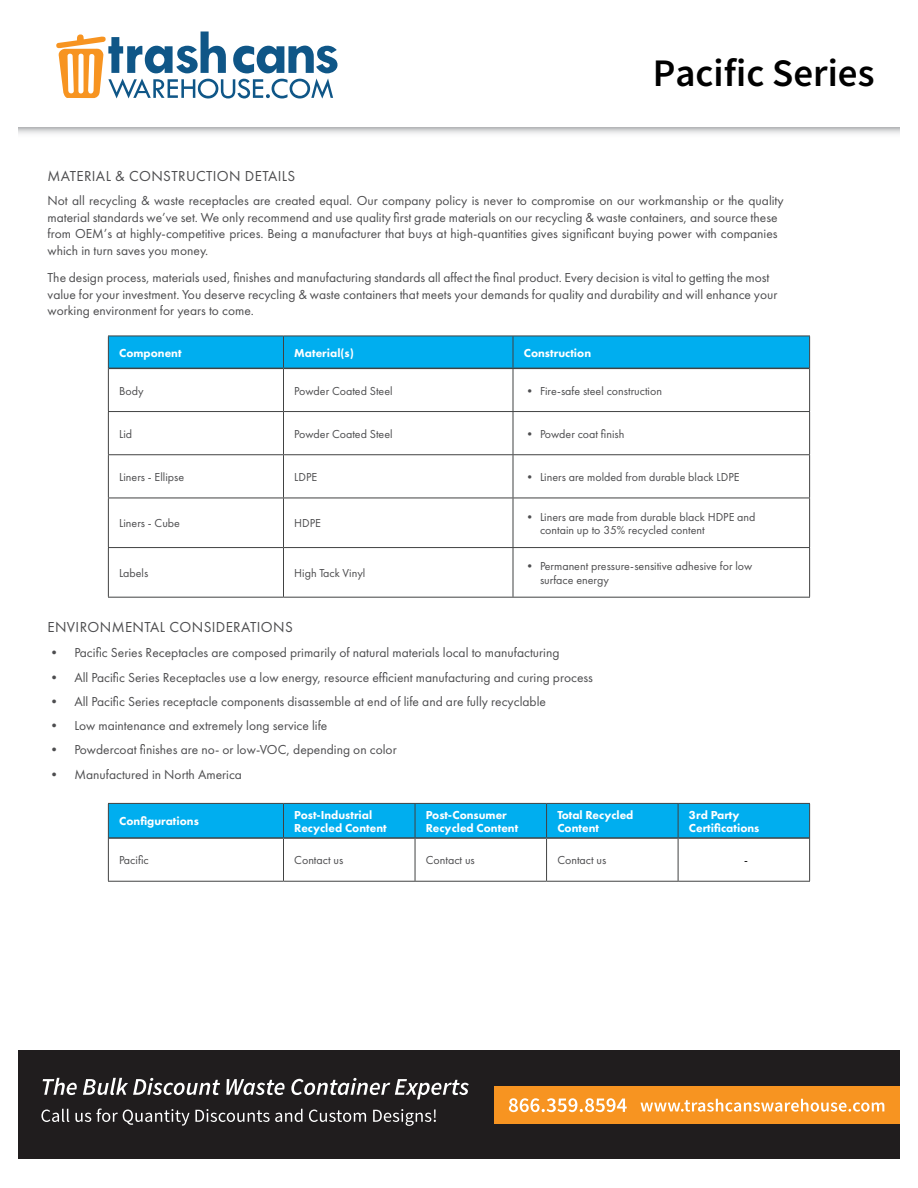
<style>
.page{position:relative;width:918px;height:1188px;background:#fff}
.page>*{position:absolute;margin:0;border:0;box-sizing:border-box;transform-origin:0 0}
.t1{font:600 39px "Source Sans Pro";color:#000}
.t2{font:15px "Futura PT";letter-spacing:.025em;color:#4d4d4f}
.t3{font:13.5px/16.5px "Futura PT";color:#4d4d4f}
.t4{font:12px/13.5px "Futura PT";color:#4d4d4f}
.t5{font:800 12px/13.5px "Futura PT";color:#fff}
.t6{font:12px "Futura PT";color:#000}
</style>
<div class="page">
<div style="left:109px;top:337px;width:700px;height:31px;background:#00aeef"></div>
<hr style="left:108px;top:368px;width:1px;height:43px;background:#414242">
<hr style="left:283px;top:369px;width:1px;height:42px;background:#414242">
<hr style="left:513px;top:369px;width:1px;height:42px;background:#414242">
<hr style="left:809px;top:368px;width:1px;height:43px;background:#414242">
<hr style="left:108px;top:411px;width:176px;height:1px;background:#414242">
<hr style="left:108px;top:412px;width:1px;height:42px;background:#414242">
<hr style="left:284px;top:411px;width:229px;height:1px;background:#414242">
<hr style="left:283px;top:412px;width:1px;height:42px;background:#414242">
<hr style="left:513px;top:411px;width:297px;height:1px;background:#414242">
<hr style="left:513px;top:412px;width:1px;height:42px;background:#414242">
<hr style="left:809px;top:412px;width:1px;height:42px;background:#414242">
<hr style="left:108px;top:454px;width:176px;height:1px;background:#414242">
<hr style="left:108px;top:455px;width:1px;height:43px;background:#414242">
<hr style="left:284px;top:454px;width:229px;height:1px;background:#414242">
<hr style="left:283px;top:455px;width:1px;height:43px;background:#414242">
<hr style="left:513px;top:454px;width:297px;height:1px;background:#414242">
<hr style="left:513px;top:455px;width:1px;height:43px;background:#414242">
<hr style="left:809px;top:455px;width:1px;height:43px;background:#414242">
<hr style="left:108px;top:498px;width:176px;height:1px;background:#414242">
<hr style="left:108px;top:498px;width:1px;height:49px;background:#414242">
<hr style="left:284px;top:498px;width:229px;height:1px;background:#414242">
<hr style="left:283px;top:498px;width:1px;height:49px;background:#414242">
<hr style="left:513px;top:498px;width:297px;height:1px;background:#414242">
<hr style="left:513px;top:498px;width:1px;height:49px;background:#414242">
<hr style="left:809px;top:498px;width:1px;height:49px;background:#414242">
<hr style="left:108px;top:547px;width:176px;height:1px;background:#414242">
<hr style="left:108px;top:548px;width:1px;height:49px;background:#414242">
<hr style="left:284px;top:547px;width:229px;height:1px;background:#414242">
<hr style="left:283px;top:548px;width:1px;height:49px;background:#414242">
<hr style="left:513px;top:547px;width:297px;height:1px;background:#414242">
<hr style="left:513px;top:548px;width:1px;height:49px;background:#414242">
<hr style="left:809px;top:548px;width:1px;height:49px;background:#414242">
<hr style="left:108px;top:597px;width:176px;height:1px;background:#414242">
<hr style="left:284px;top:597px;width:229px;height:1px;background:#414242">
<hr style="left:513px;top:597px;width:297px;height:1px;background:#414242">
<hr style="left:108px;top:336px;width:176px;height:1px;background:#414242">
<hr style="left:108px;top:336px;width:1px;height:32px;background:#414242">
<hr style="left:284px;top:336px;width:229px;height:1px;background:#414242">
<hr style="left:283px;top:336px;width:1px;height:32px;background:#414242">
<hr style="left:513px;top:336px;width:297px;height:1px;background:#414242">
<hr style="left:513px;top:336px;width:1px;height:32px;background:#414242">
<hr style="left:809px;top:336px;width:1px;height:32px;background:#414242">
<hr style="left:109px;top:368px;width:175px;height:1px;background:#414242">
<hr style="left:284px;top:368px;width:229px;height:1px;background:#414242">
<hr style="left:513px;top:368px;width:296px;height:1px;background:#414242">
<div style="left:109px;top:804px;width:700px;height:33px;background:#00aeef"></div>
<hr style="left:108px;top:838px;width:1px;height:43px;background:#414242">
<hr style="left:283px;top:839px;width:1px;height:42px;background:#414242">
<hr style="left:415px;top:839px;width:1px;height:42px;background:#414242">
<hr style="left:546px;top:839px;width:1px;height:42px;background:#414242">
<hr style="left:678px;top:839px;width:1px;height:42px;background:#414242">
<hr style="left:809px;top:838px;width:1px;height:43px;background:#414242">
<hr style="left:108px;top:881px;width:176px;height:1px;background:#414242">
<hr style="left:284px;top:881px;width:131px;height:1px;background:#414242">
<hr style="left:415px;top:881px;width:132px;height:1px;background:#414242">
<hr style="left:547px;top:881px;width:131px;height:1px;background:#414242">
<hr style="left:678px;top:881px;width:132px;height:1px;background:#414242">
<hr style="left:108px;top:803px;width:176px;height:1px;background:#414242">
<hr style="left:108px;top:804px;width:1px;height:34px;background:#414242">
<hr style="left:284px;top:803px;width:131px;height:1px;background:#414242">
<hr style="left:283px;top:804px;width:1px;height:33px;background:#414242">
<hr style="left:415px;top:803px;width:132px;height:1px;background:#414242">
<hr style="left:415px;top:804px;width:1px;height:33px;background:#414242">
<hr style="left:547px;top:803px;width:131px;height:1px;background:#414242">
<hr style="left:546px;top:804px;width:1px;height:33px;background:#414242">
<hr style="left:678px;top:803px;width:132px;height:1px;background:#414242">
<hr style="left:678px;top:804px;width:1px;height:33px;background:#414242">
<hr style="left:809px;top:804px;width:1px;height:34px;background:#414242">
<hr style="left:109px;top:837px;width:175px;height:2px;background:#414242">
<hr style="left:284px;top:837px;width:131px;height:2px;background:#414242">
<hr style="left:415px;top:837px;width:132px;height:2px;background:#414242">
<hr style="left:547px;top:837px;width:131px;height:2px;background:#414242">
<hr style="left:678px;top:837px;width:131px;height:2px;background:#414242">
<div style="left:18px;top:1050px;width:882px;height:109px;background:#201d1e"></div>
<div style="left:494px;top:1087px;width:406px;height:37px;background:#f79421"></div>
<svg style="left:43px;top:1078px;width:426px;height:21px"></svg>
<svg style="left:41px;top:1109px;width:395px;height:17px"></svg>
<svg style="left:640px;top:1099px;width:244px;height:13px"></svg>
<svg style="left:56px;top:32px;width:281px;height:67px"></svg>
<svg style="left:18px;top:128px;width:882px;height:6px"></svg>
<svg style="left:509px;top:1098px;width:118px;height:14px"></svg>
<p class="t2" style="left:47px;top:167px;width:249px">MATERIAL &amp; CONSTRUCTION DETAILS</p>
<h1 class="t1" style="left:653px;top:48px;width:223px">Pacific Series</h1>
<p class="t3" style="left:47px;top:193px;width:738px">Not all recycling &amp; waste receptacles are created equal. Our company policy is never to compromise on our workmanship or the quality material standards we’ve set. We only recommend and use quality first grade materials on our recycling &amp; waste containers, and source these from OEM’s at highly-competitive prices. Being a manufacturer that buys at high-quantities gives significant buying power with companies which in turn saves you money.</p>
<p class="t3" style="left:48px;top:269px;width:731px">The design process, materials used, finishes and manufacturing standards all affect the final product. Every decision is vital to getting the most value for your investment. You deserve recycling &amp; waste containers that meets your demands for quality and durability and will enhance your working environment for years to come.</p>
<p class="t5" style="left:119px;top:346px;width:64px">Component</p>
<p class="t5" style="left:294px;top:346px;width:61px">Material(s)</p>
<p class="t5" style="left:524px;top:346px;width:69px">Construction</p>
<p class="t4" style="left:119px;top:384px;width:26px">Body</p>
<p class="t4" style="left:294px;top:384px;width:100px">Powder Coated Steel</p>
<p class="t4" style="left:524px;top:384px;width:140px">• Fire-safe steel construction</p>
<p class="t4" style="left:119px;top:427px;width:15px">Lid</p>
<p class="t4" style="left:294px;top:427px;width:100px">Powder Coated Steel</p>
<p class="t4" style="left:524px;top:427px;width:102px">• Powder coat finish</p>
<p class="t4" style="left:119px;top:470px;width:66px">Liners - Ellipse</p>
<p class="t4" style="left:294px;top:470px;width:25px">LDPE</p>
<p class="t4" style="left:524px;top:470px;width:217px">• Liners are molded from durable black LDPE</p>
<p class="t4" style="left:119px;top:517px;width:62px">Liners - Cube</p>
<p class="t4" style="left:294px;top:517px;width:28px">HDPE</p>
<p class="t4" style="left:540px;top:510px;width:217px;text-indent:-16px">• Liners are made from durable black HDPE and contain up to 35% recycled content</p>
<p class="t4" style="left:119px;top:566px;width:31px">Labels</p>
<p class="t4" style="left:294px;top:566px;width:73px">High Tack Vinyl</p>
<p class="t4" style="left:540px;top:559px;width:214px;text-indent:-16px">• Permanent pressure-sensitive adhesive for low surface energy</p>
<p class="t2" style="left:47px;top:618px;width:247px">ENVIRONMENTAL CONSIDERATIONS</p>
<p class="t3" style="left:47px;top:644px;width:514px">• Pacific Series Receptacles are composed primarily of natural materials local to manufacturing</p>
<p class="t3" style="left:47px;top:669px;width:547px">• All Pacific Series Receptacles use a low energy, resource efficient manufacturing and curing process</p>
<p class="t3" style="left:47px;top:693px;width:500px">• All Pacific Series receptacle components disassemble at end of life and are fully recyclable</p>
<p class="t3" style="left:47px;top:717px;width:282px">• Low maintenance and extremely long service life</p>
<p class="t3" style="left:47px;top:742px;width:351px">• Powdercoat finishes are no- or low-VOC, depending on color</p>
<p class="t3" style="left:47px;top:766px;width:196px">• Manufactured in North America</p>
<p class="t5" style="left:119px;top:814px;width:81px">Configurations</p>
<p class="t5" style="left:294px;top:808px;width:94px">Post-Industrial<br>Recycled Content</p>
<p class="t5" style="left:426px;top:808px;width:94px">Post-Consumer<br>Recycled Content</p>
<p class="t5" style="left:557px;top:808px;width:78px">Total Recycled<br>Content</p>
<p class="t5" style="left:689px;top:808px;width:72px">3rd Party<br>Certifications</p>
<p class="t4" style="left:119px;top:853px;width:31px">Pacific</p>
<p class="t4" style="left:294px;top:853px;width:50px">Contact us</p>
<p class="t4" style="left:426px;top:853px;width:50px">Contact us</p>
<p class="t4" style="left:557px;top:853px;width:50px">Contact us</p>
<p class="t6" style="left:744px;top:853px;width:5px">-</p>
</div>
